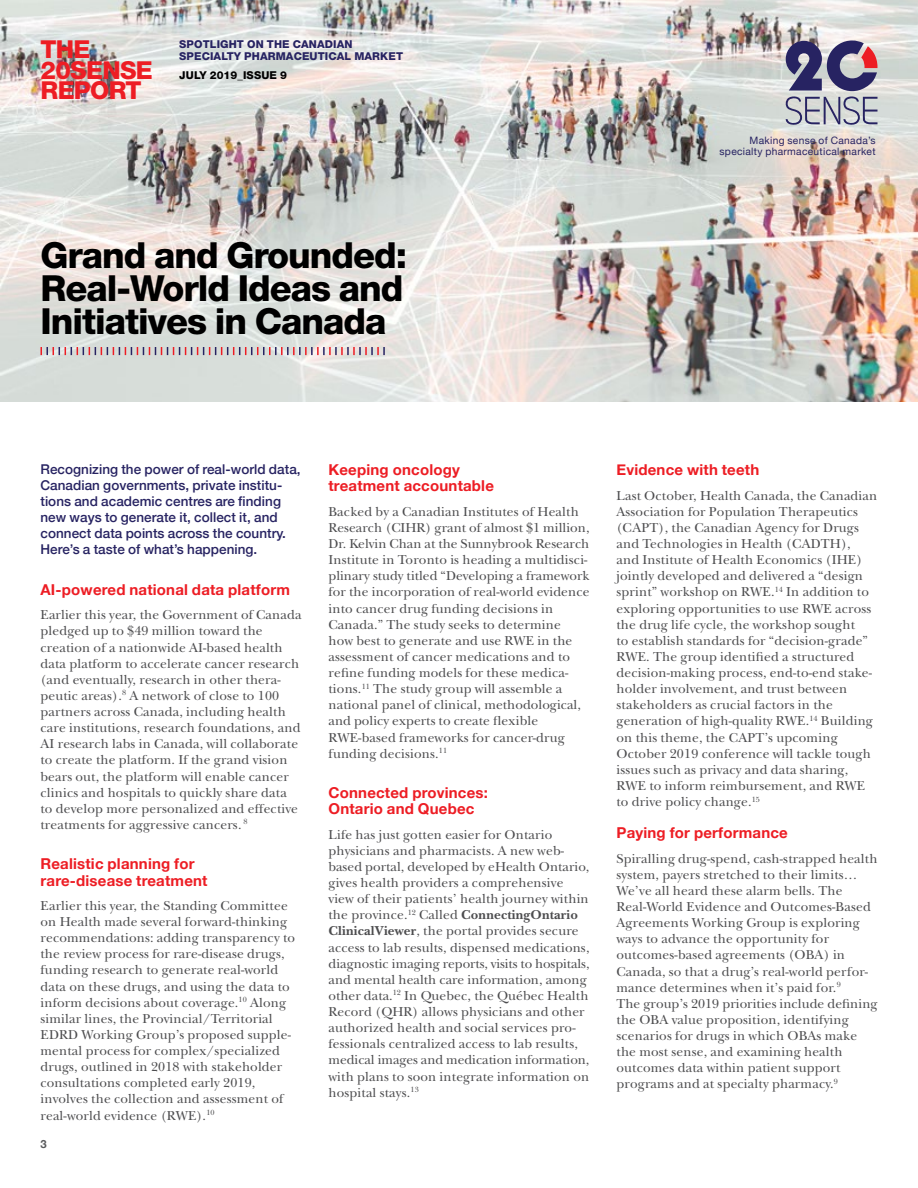
<style>
.page{position:relative;width:918px;height:1188px;background:#fff}
.page>*{position:absolute;margin:0;border:0;box-sizing:border-box;transform-origin:0 0}
.t1{font:800 36px/33px "Helvetica Neue LT Std";letter-spacing:-.03em;color:#000;text-align:justify}
.t2{font:800 24.75px/20.5px "Helvetica Neue LT Std";letter-spacing:-.03em;color:#ed1d24}
.t3{font:700 15px/16.2px "Helvetica Neue";letter-spacing:.015em;color:#ed1d24}
.t4{font:13.5px/16px "New Baskerville Std";letter-spacing:.015em;color:#4d4d4f}
.t5{font:500 13.5px/16px "Helvetica Neue";letter-spacing:.005em;color:#272362}
.t6{font:700 11.25px "Helvetica Neue";color:#58595b}
.t7{font:800 10.8px/11.7px "Helvetica Neue LT Std";letter-spacing:.01em;color:#272362}
.t8{font:800 10.8px "Helvetica Neue LT Std";letter-spacing:.01em;color:#000}
.t9{font:10.2px/11.6px "Helvetica Neue";letter-spacing:.03em;color:#272362;text-align:right}
.s1{font-weight:700}
</style>
<div class="page">
<img style="left:0;top:0;width:918px;height:401px">
<svg style="left:785px;top:40px;width:93px;height:85px"></svg>
<svg style="left:40px;top:347px;width:345px;height:8px"></svg>
<h2 class="t2" style="left:40px;top:39px;width:114px">THE<br>20SENSE<br>REPORT</h2>
<p class="t7" style="left:179px;top:39px;width:225px">SPOTLIGHT ON THE CANADIAN<br>SPECIALTY PHARMACEUTICAL MARKET</p>
<p class="t8" style="left:179px;top:69px;width:109px">JULY 2019_ISSUE 9</p>
<h1 class="t1" style="left:40px;top:238px;width:368px">Grand and Grounded:<br>Real-World Ideas and Initiatives in Canada</h1>
<p class="t9" style="left:720px;top:135px;width:158px">Making sense of Canada’s specialty pharmaceutical market</p>
<p class="t5" style="left:40px;top:460px;width:262px">Recognizing the power of real-world data, Canadian governments, private institu&shy;tions and academic centres are finding new ways to generate it, collect it, and connect data points across the country.<br>Here’s a taste of what’s happening.</p>
<p class="t3" style="left:40px;top:582px;width:251px">AI-powered national data platform</p>
<p class="t4" style="left:40px;top:607px;width:263px">Earlier this year, the Government of Canada pledged up to $49 million toward the creation of a nationwide AI-based health data platform to accelerate cancer research (and eventually, research in other thera&shy;peutic areas).<sup>8</sup> A network of close to 100 partners across Canada, including health care institutions, research foundations, and AI research labs in Canada, will collaborate to create the platform. If the grand vision bears out, the platform will enable cancer clinics and hospitals to quickly share data to develop more personalized and effective treatments for aggressive cancers. <sup>8</sup></p>
<p class="t3" style="left:40px;top:856px;width:169px">Realistic planning for rare-disease treatment</p>
<p class="t4" style="left:40px;top:898px;width:256px">Earlier this year, the Standing Committee on Health made several forward-thinking recommendations: adding transparency to the review process for rare-disease drugs, funding research to generate real-world data on these drugs, and using the data to inform decisions about coverage.<sup>10</sup> Along similar lines, the Provincial/Territorial EDRD Working Group’s proposed supple&shy;mental process for complex/specialized drugs, outlined in 2018 with stakeholder consultations completed early 2019, involves the collection and assessment of real-world evidence (RWE).<sup>10</sup></p>
<p class="t6" style="left:40px;top:1135px;width:8px">3</p>
<p class="t3" style="left:328px;top:462px;width:167px">Keeping oncology treatment accountable</p>
<p class="t4" style="left:328px;top:504px;width:263px">Backed by a Canadian Institutes of Health Research (CIHR) grant of almost $1 million, Dr. Kelvin Chan at the Sunnybrook Research Institute in Toronto is heading a multidisci&shy;plinary study titled “Developing a framework for the incorporation of real-world evidence into cancer drug funding decisions in Canada.” The study seeks to determine<br>how best to generate and use RWE in the assessment of cancer medications and to refine funding models for these medica&shy;tions.<sup>11</sup> The study group will assemble a national panel of clinical, methodological, and policy experts to create flexible RWE-based frameworks for cancer-drug funding decisions.<sup>11</sup></p>
<p class="t3" style="left:328px;top:785px;width:161px">Connected provinces:<br>Ontario and Quebec</p>
<p class="t4" style="left:328px;top:826px;width:263px">Life has just gotten easier for Ontario physicians and pharmacists. A new web&shy;based portal, developed by eHealth Ontario, gives health providers a comprehensive view of their patients’ health journey within the province.<sup>12</sup> Called <span class="s1">ConnectingOntario ClinicalViewer</span>, the portal provides secure access to lab results, dispensed medications, diagnostic imaging reports, visits to hospitals, and mental health care information, among other data.<sup>12</sup> In Quebec, the Québec Health Record (QHR) allows physicians and other authorized health and social services pro&shy;fessionals centralized access to lab results, medical images and medication information, with plans to soon integrate information on hospital stays.<sup>13</sup></p>
<p class="t3" style="left:616px;top:462px;width:144px">Evidence with teeth</p>
<p class="t4" style="left:616px;top:487px;width:262px">Last October, Health Canada, the Canadian Association for Population Therapeutics (CAPT), the Canadian Agency for Drugs and Technologies in Health (CADTH),<br>and Institute of Health Economics (IHE) jointly developed and delivered a “design sprint” workshop on RWE.<sup>14</sup> In addition to exploring opportunities to use RWE across the drug life cycle, the workshop sought<br>to establish standards for “decision-grade” RWE. The group identified a structured decision-making process, end-to-end stake&shy;holder involvement, and trust between stakeholders as crucial factors in the generation of high-quality RWE.<sup>14</sup> Building on this theme, the CAPT’s upcoming October 2019 conference will tackle tough issues such as privacy and data sharing, RWE to inform reimbursement, and RWE to drive policy change.<sup>15</sup></p>
<p class="t3" style="left:616px;top:825px;width:173px">Paying for performance</p>
<p class="t4" style="left:616px;top:850px;width:263px">Spiralling drug-spend, cash-strapped health system, payers stretched to their limits… We’ve all heard these alarm bells. The Real-World Evidence and Outcomes-Based Agreements Working Group is exploring ways to advance the opportunity for outcomes-based agreements (OBA) in Canada, so that a drug’s real-world perfor&shy;mance determines when it’s paid for.<sup>9<br></sup>The group’s 2019 priorities include defining the OBA value proposition, identifying scenarios for drugs in which OBAs make the most sense, and examining health outcomes data within patient support programs and at specialty pharmacy.<sup>9</sup></p>
</div>
